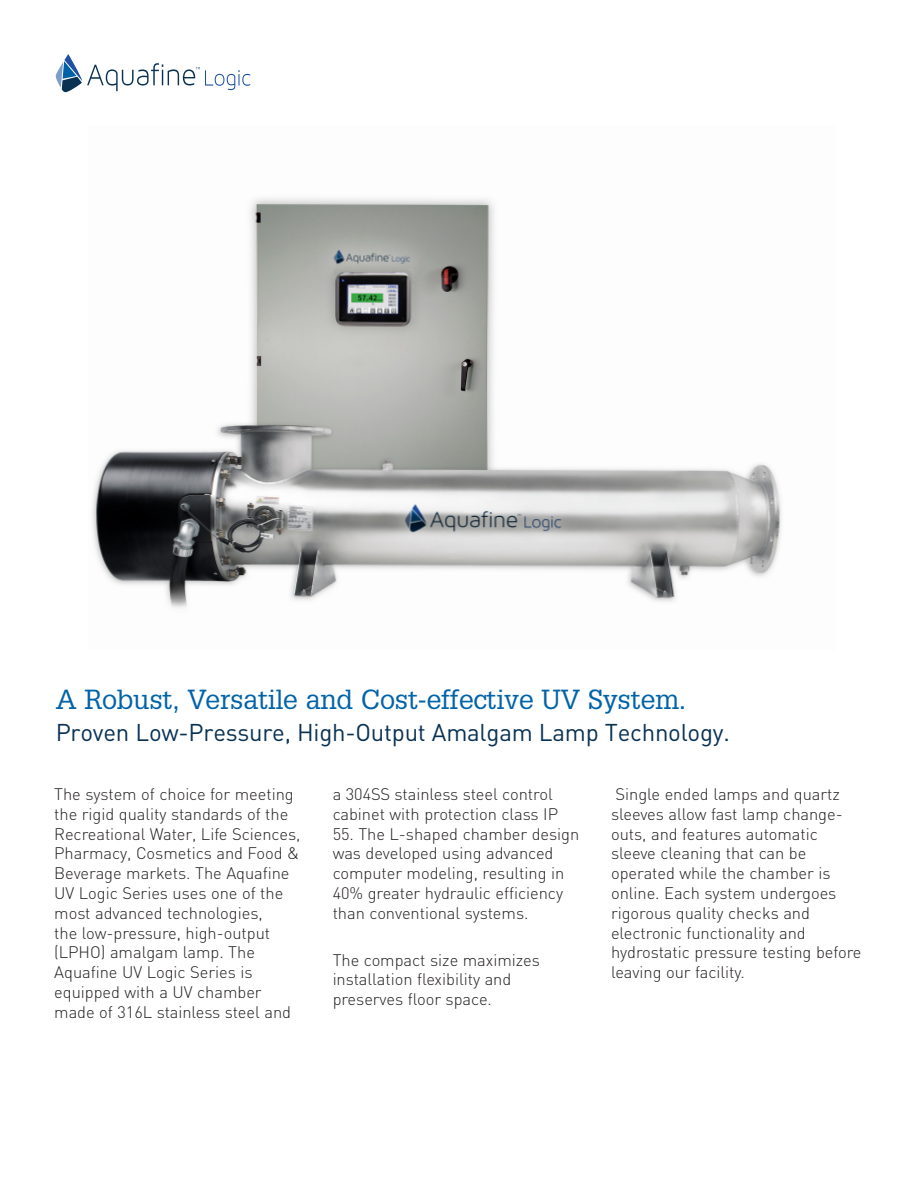
<style>
.page{position:relative;width:918px;height:1188px;background:#fff}
.page>*{position:absolute;margin:0;border:0;box-sizing:border-box;transform-origin:0 0}
.t1{font:27px "Glypha";letter-spacing:-.01em;color:#0163a8}
.t2{font:24px "DIN";letter-spacing:-.01em;color:#093153}
.t3{font:300 16.5px/19.8px "DIN";letter-spacing:-.005em;color:#231f20}
</style>
<div class="page">
<svg style="left:56px;top:54px;width:194px;height:38px"></svg>
<img style="left:92px;top:198px;width:690px;height:410px">
<h2 class="t1" style="left:56px;top:682px;width:632px">A Robust, Versatile and Cost-effective UV System.</h2>
<p class="t2" style="left:56px;top:719px;width:676px">Proven Low-Pressure, High-Output Amalgam Lamp Technology.</p>
<p class="t3" style="left:54px;top:784px;width:248px">The system of choice for meeting the rigid quality standards of the<br>Recreational Water, Life Sciences,<br>Pharmacy, Cosmetics and Food &amp;<br>Beverage markets. The Aquafine<br>UV Logic Series uses one of the most advanced technologies,<br>the low-pressure, high-output (LPHO) amalgam lamp. The<br>Aquafine UV Logic Series is equipped with a UV chamber made of 316L stainless steel and</p>
<p class="t3" style="left:333px;top:784px;width:227px">a 304SS stainless steel control cabinet with protection class IP</p>
<p class="t3" style="left:333px;top:824px;width:248px">55. The L-shaped chamber design was developed using advanced computer modeling, resulting in<br>40% greater hydraulic efficiency than conventional systems.</p>
<p class="t3" style="left:333px;top:950px;width:209px">The compact size maximizes installation flexibility and preserves floor space.</p>
<p class="t3" style="left:611px;top:784px;width:252px">Single ended lamps and quartz sleeves allow fast lamp change&shy;outs, and features automatic sleeve cleaning that can be operated while the chamber is online. Each system undergoes rigorous quality checks and electronic functionality and hydrostatic pressure testing before leaving our facility.</p>
</div>
